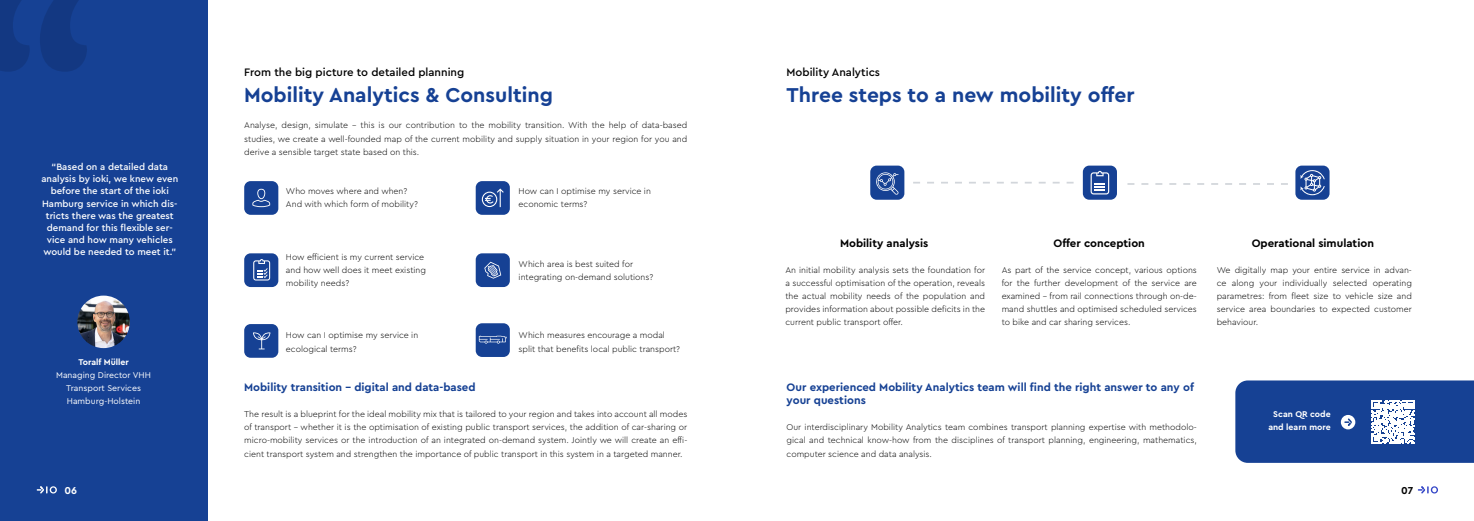
<style>
.page{position:relative;width:1474px;height:521px;background:#fff}
.page>*{position:absolute;margin:0;border:0;box-sizing:border-box;transform-origin:0 0}
.t1{font:700 21px "Cera Pro";color:#164194}
.t2{font:700 11.38px/13.1px "Cera Pro";color:#164194}
.t3{font:500 11.38px "Cera Pro";color:#000}
.t4{font:700 11.38px "Cera Pro";color:#000}
.t5{font:700 10.5px "Cera Pro";color:#000}
.t6{font:700 10.5px "Cera Pro";color:#fff}
.t7{font:500 9.62px/12.2px "Cera Pro";color:#fff;text-align:center}
.t8{font:300 8.75px/13.1px "Cera Pro";color:#000}
.t9{font:8.75px/13.1px "Cera Pro";color:#fff;text-align:center}
.t10{font:700 8.75px/13.1px "Cera Pro";color:#fff;text-align:center}
</style>
<div class="page">
<svg style="left:1417px;top:486px;width:20px;height:7px"></svg>
<div style="left:0;top:0;width:207px;height:521px;background:#164194"></div>
<div style="left:475px;top:181px;width:35px;height:34px;background:#164194;border-radius:6px"></div>
<img style="left:77px;top:296px;width:53px;height:52px;border-radius:26px">
<svg style="left:37px;top:486px;width:20px;height:7px"></svg>
<div style="left:870px;top:166px;width:34px;height:34px;background:#164194;border-radius:6px"></div>
<div style="left:1082px;top:166px;width:34px;height:34px;background:#164194;border-radius:6px"></div>
<div style="left:1295px;top:166px;width:34px;height:34px;background:#164194;border-radius:6px"></div>
<svg style="left:913px;top:182px;width:160px;height:2px"></svg>
<svg style="left:1127px;top:183px;width:160px;height:2px"></svg>
<div style="left:475px;top:253px;width:35px;height:34px;background:#164194;border-radius:6px"></div>
<svg style="left:484px;top:262px;width:17px;height:17px"></svg>
<div style="left:244px;top:181px;width:34px;height:34px;background:#164194;border-radius:6px"></div>
<svg style="left:252px;top:189px;width:18px;height:18px"></svg>
<div style="left:244px;top:253px;width:34px;height:34px;background:#164194;border-radius:6px"></div>
<svg style="left:253px;top:259px;width:17px;height:21px"></svg>
<div style="left:244px;top:324px;width:34px;height:34px;background:#164194;border-radius:6px"></div>
<svg style="left:253px;top:332px;width:17px;height:17px"></svg>
<svg style="left:482px;top:188px;width:22px;height:19px"></svg>
<svg style="left:876px;top:172px;width:22px;height:23px"></svg>
<svg style="left:1300px;top:170px;width:24px;height:26px"></svg>
<svg style="left:1090px;top:171px;width:19px;height:23px"></svg>
<div style="left:475px;top:323px;width:35px;height:34px;background:#164194;border-radius:6px"></div>
<svg style="left:479px;top:336px;width:27px;height:8px"></svg>
<svg style="left:1235px;top:380px;width:238px;height:83px;background:#2d549e"></svg>
<p class="t7" style="left:41px;top:160px;width:138px">“Based on a detailed data analysis by ioki, we knew even before the start of the ioki<br>Hamburg service in which dis&shy;tricts there was the greatest demand for this flexible ser&shy;vice and how many vehicles would be needed to meet it.”</p>
<p class="t10" style="left:78px;top:355px;width:52px">Toralf Müller</p>
<p class="t9" style="left:56px;top:368px;width:96px">Managing Director VHH<br>Transport Services<br>Hamburg-Holstein</p>
<p class="t6" style="left:64px;top:483px;width:14px">06</p>
<h2 class="t3" style="left:244px;top:64px;width:222px">From the big picture to detailed planning</h2>
<h1 class="t1" style="left:244px;top:81px;width:310px">Mobility Analytics &amp; Consulting</h1>
<p class="t8" style="left:244px;top:118px;width:444px;text-align:justify">Analyse, design, simulate – this is our contribution to the mobility transition. With the help of data-based studies, we create a well-founded map of the current mobility and supply situation in your region for you and derive a sensible target state based on this.</p>
<p class="t8" style="left:286px;top:184px;width:133px">Who moves where and when?<br>And with which form of mobility?</p>
<p class="t8" style="left:518px;top:184px;width:134px">How can I optimise my service in economic terms?</p>
<p class="t8" style="left:286px;top:250px;width:142px">How efficient is my current service and how well does it meet existing mobility needs?</p>
<p class="t8" style="left:286px;top:328px;width:134px">How can I optimise my service in ecological terms?</p>
<h2 class="t2" style="left:244px;top:380px;width:233px">Mobility transition – digital and data-based</h2>
<p class="t8" style="left:518px;top:257px;width:136px">Which area is best suited for integrating on-demand solutions?</p>
<p class="t8" style="left:518px;top:328px;width:163px">Which measures encourage a modal split that benefits local public transport?</p>
<p class="t8" style="left:244px;top:407px;width:444px;text-align:justify">The result is a blueprint for the ideal mobility mix that is tailored to your region and takes into account all modes of transport – whether it is the optimisation of existing public transport services, the addition of car-sharing or micro-mobility services or the introduction of an integrated on-demand system. Jointly we will create an effi&shy;cient transport system and strengthen the importance of public transport in this system in a targeted manner.</p>
<h2 class="t3" style="left:786px;top:64px;width:95px">Mobility Analytics</h2>
<h1 class="t1" style="left:786px;top:81px;width:349px">Three steps to a new mobility offer</h1>
<h2 class="t4" style="left:840px;top:235px;width:90px">Mobility analysis</h2>
<h2 class="t4" style="left:1053px;top:235px;width:93px">Offer conception</h2>
<h2 class="t4" style="left:1251px;top:235px;width:124px">Operational simulation</h2>
<p class="t8" style="left:785px;top:263px;width:201px;text-align:justify">An initial mobility analysis sets the foundation for a successful optimisation of the operation, reveals the actual mobility needs of the population and provides information about possible deficits in the current public transport offer.</p>
<p class="t8" style="left:1001px;top:263px;width:197px;text-align:justify">As part of the service concept, various options for the further development of the service are examined – from rail connections through on-de&shy;mand shuttles and optimised scheduled services to bike and car sharing services.</p>
<p class="t8" style="left:1216px;top:263px;width:197px;text-align:justify">We digitally map your entire service in advan&shy;ce along your individually selected operating parametres: from fleet size to vehicle size and service area boundaries to expected customer behaviour.</p>
<h2 class="t2" style="left:786px;top:380px;width:409px">Our experienced Mobility Analytics team will find the right answer to any of your questions</h2>
<p class="t8" style="left:786px;top:420px;width:412px;text-align:justify">Our interdisciplinary Mobility Analytics team combines transport planning expertise with methodolo&shy;gical and technical know-how from the disciplines of transport planning, engineering, mathematics, computer science and data analysis.</p>
<p class="t10" style="left:1268px;top:407px;width:64px">Scan QR code and learn more</p>
<p class="t5" style="left:1400px;top:483px;width:14px">07</p>
</div>
